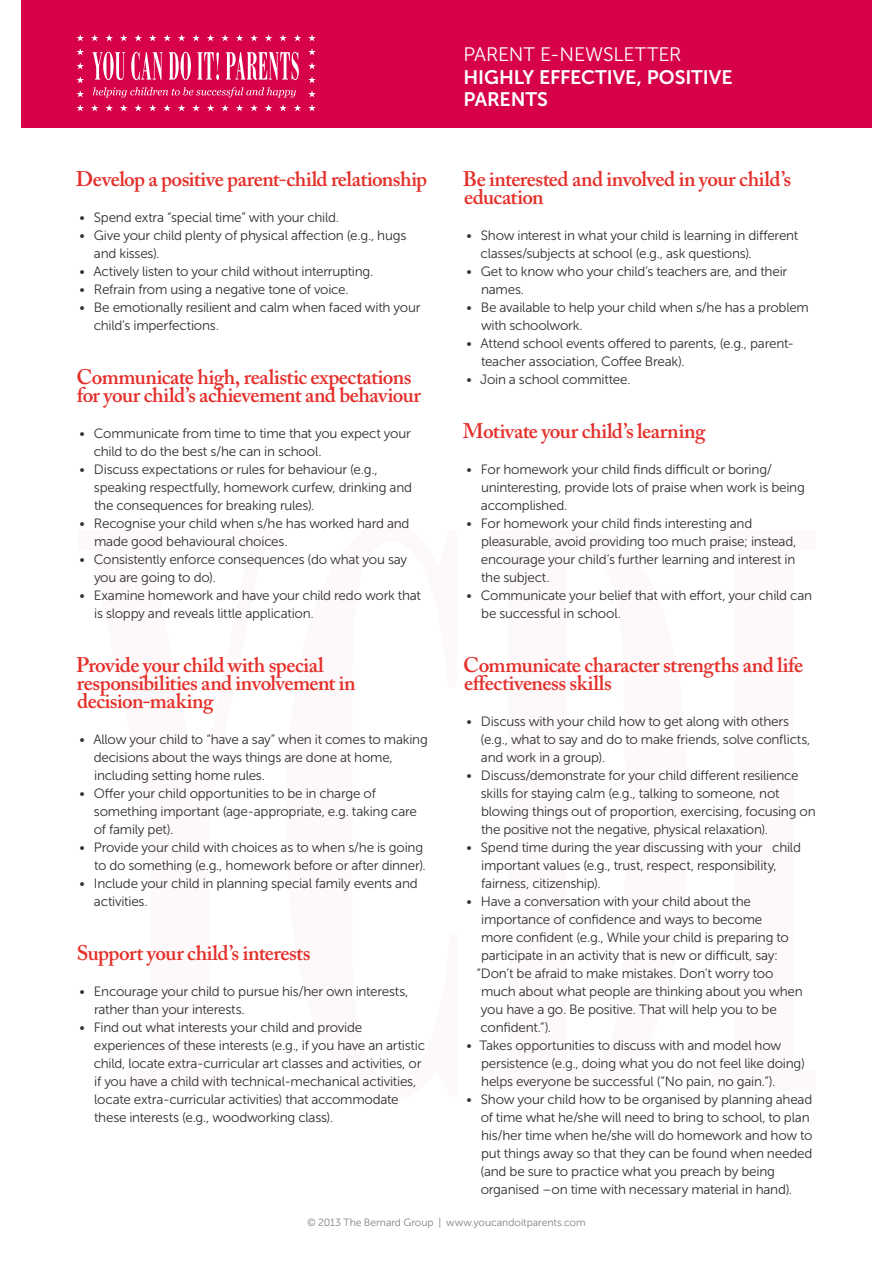
<style>
.page{position:relative;width:893px;height:1263px;background:#fff}
.page>*{position:absolute;margin:0;border:0;box-sizing:border-box;transform-origin:0 0}
.t1{font:600 21px/18px "Adobe Caslon Pro";letter-spacing:-.025em;color:#e52f2a}
.t2{font:19.5px/22.5px "Museo Sans 700";letter-spacing:-.005em;color:#fff}
.t3{font:19.5px "Museo Sans 300";letter-spacing:-.005em;color:#fff}
.t4{font:13.5px/18px "Museo Sans 300";letter-spacing:-.02em;color:#312f30}
.t5{font:10.5px "Museo Sans 300";letter-spacing:-.005em;color:#808285}
</style>
<div class="page">
<div style="left:21px;top:0;width:851px;height:128px;background:#d7004b"></div>
<svg style="left:93px;top:52px;width:32px;height:28px"></svg>
<svg style="left:131px;top:52px;width:32px;height:28px"></svg>
<svg style="left:169px;top:52px;width:22px;height:28px"></svg>
<svg style="left:197px;top:52px;width:22px;height:28px"></svg>
<svg style="left:226px;top:52px;width:73px;height:28px"></svg>
<svg style="left:91px;top:34px;width:7px;height:7px"></svg>
<svg style="left:77px;top:34px;width:7px;height:7px"></svg>
<svg style="left:91px;top:104px;width:7px;height:7px"></svg>
<svg style="left:106px;top:104px;width:7px;height:7px"></svg>
<svg style="left:120px;top:104px;width:7px;height:7px"></svg>
<svg style="left:163px;top:104px;width:8px;height:7px"></svg>
<svg style="left:178px;top:104px;width:7px;height:7px"></svg>
<svg style="left:134px;top:104px;width:8px;height:7px"></svg>
<svg style="left:149px;top:104px;width:7px;height:7px"></svg>
<svg style="left:192px;top:104px;width:8px;height:7px"></svg>
<svg style="left:77px;top:104px;width:7px;height:7px"></svg>
<svg style="left:308px;top:104px;width:8px;height:7px"></svg>
<svg style="left:308px;top:34px;width:8px;height:7px"></svg>
<svg style="left:77px;top:48px;width:7px;height:7px"></svg>
<svg style="left:308px;top:48px;width:8px;height:7px"></svg>
<svg style="left:77px;top:62px;width:7px;height:7px"></svg>
<svg style="left:308px;top:62px;width:8px;height:7px"></svg>
<svg style="left:77px;top:76px;width:7px;height:7px"></svg>
<svg style="left:308px;top:76px;width:8px;height:7px"></svg>
<svg style="left:77px;top:90px;width:7px;height:7px"></svg>
<svg style="left:308px;top:90px;width:8px;height:7px"></svg>
<svg style="left:106px;top:34px;width:7px;height:7px"></svg>
<svg style="left:120px;top:34px;width:7px;height:7px"></svg>
<svg style="left:163px;top:34px;width:8px;height:7px"></svg>
<svg style="left:178px;top:34px;width:7px;height:7px"></svg>
<svg style="left:134px;top:34px;width:8px;height:7px"></svg>
<svg style="left:149px;top:34px;width:7px;height:7px"></svg>
<svg style="left:192px;top:34px;width:8px;height:7px"></svg>
<svg style="left:207px;top:104px;width:7px;height:7px"></svg>
<svg style="left:221px;top:104px;width:8px;height:7px"></svg>
<svg style="left:265px;top:104px;width:7px;height:7px"></svg>
<svg style="left:279px;top:104px;width:8px;height:7px"></svg>
<svg style="left:236px;top:104px;width:7px;height:7px"></svg>
<svg style="left:250px;top:104px;width:8px;height:7px"></svg>
<svg style="left:294px;top:104px;width:7px;height:7px"></svg>
<svg style="left:207px;top:34px;width:7px;height:7px"></svg>
<svg style="left:221px;top:34px;width:8px;height:7px"></svg>
<svg style="left:265px;top:34px;width:7px;height:7px"></svg>
<svg style="left:279px;top:34px;width:8px;height:7px"></svg>
<svg style="left:236px;top:34px;width:7px;height:7px"></svg>
<svg style="left:250px;top:34px;width:8px;height:7px"></svg>
<svg style="left:294px;top:34px;width:7px;height:7px"></svg>
<svg style="left:93px;top:87px;width:203px;height:11px"></svg>
<p class="t1" style="left:76px;top:169px;width:353px">Develop a positive parent-child relationship</p>
<p class="t4" style="left:80px;top:208px;width:261px">• Spend extra “special time” with your child.</p>
<p class="t4" style="left:94px;top:226px;width:314px;text-indent:-14px">• Give your child plenty of physical affection (e.g., hugs and kisses).</p>
<p class="t4" style="left:80px;top:262px;width:295px">• Actively listen to your child without interrupting.</p>
<p class="t4" style="left:80px;top:280px;width:271px">• Refrain from using a negative tone of voice.</p>
<p class="t4" style="left:94px;top:298px;width:328px;text-indent:-14px">• Be emotionally resilient and calm when faced with your child’s imperfections.</p>
<p class="t1" style="left:76px;top:367px;width:346px">Communicate high, realistic expectations for your child’s achievement and behaviour</p>
<p class="t4" style="left:94px;top:424px;width:319px;text-indent:-14px">• Communicate from time to time that you expect your child to do the best s/he can in school.</p>
<p class="t4" style="left:94px;top:460px;width:320px;text-indent:-14px">• Discuss expectations or rules for behaviour (e.g., speaking respectfully, homework curfew, drinking and the consequences for breaking rules).</p>
<p class="t4" style="left:94px;top:514px;width:317px;text-indent:-14px">• Recognise your child when s/he has worked hard and made good behavioural choices.</p>
<p class="t4" style="left:94px;top:550px;width:315px;text-indent:-14px">• Consistently enforce consequences (do what you say you are going to do).</p>
<p class="t4" style="left:94px;top:586px;width:328px;text-indent:-15px">• Examine homework and have your child redo work that is sloppy and reveals little application.</p>
<p class="t1" style="left:76px;top:655px;width:281px">Provide your child with special responsibilities and involvement in decision-making</p>
<p class="t4" style="left:94px;top:730px;width:336px;text-indent:-14px">• Allow your child to “have a say” when it comes to making decisions about the ways things are done at home, including setting home rules.</p>
<p class="t4" style="left:94px;top:784px;width:325px;text-indent:-14px">• Offer your child opportunities to be in charge of something important (age-appropriate, e.g. taking care of family pet).</p>
<p class="t4" style="left:80px;top:838px;width:348px;text-align:right">• Provide your child with choices as to when s/he is going to do something (e.g., homework before or after dinner).</p>
<p class="t4" style="left:94px;top:874px;width:325px;text-indent:-14px">• Include your child in planning special family events and activities.</p>
<p class="t1" style="left:77px;top:943px;width:235px">Support your child’s interests</p>
<p class="t4" style="left:94px;top:982px;width:316px;text-indent:-14px">• Encourage your child to pursue his/her own interests, rather than your interests.</p>
<p class="t4" style="left:94px;top:1018px;width:333px;text-indent:-14px">• Find out what interests your child and provide experiences of these interests (e.g., if you have an artistic child, locate extra-curricular art classes and activities, or if you have a child with technical-mechanical activities, locate extra-curricular activities) that accommodate these interests (e.g., woodworking class).</p>
<h2 class="t3" style="left:463px;top:44px;width:219px">PARENT E-NEWSLETTER</h2>
<h2 class="t2" style="left:463px;top:66px;width:271px">HIGHLY EFFECTIVE, POSITIVE<br>PARENTS</h2>
<p class="t1" style="left:463px;top:169px;width:330px">Be interested and involved in your child’s education</p>
<p class="t4" style="left:481px;top:226px;width:319px;text-indent:-14px">• Show interest in what your child is learning in different classes/subjects at school (e.g., ask questions).</p>
<p class="t4" style="left:481px;top:262px;width:308px;text-indent:-14px">• Get to know who your child’s teachers are, and their names.</p>
<p class="t4" style="left:481px;top:298px;width:329px;text-indent:-14px">• Be available to help your child when s/he has a problem with schoolwork.</p>
<p class="t4" style="left:481px;top:334px;width:315px;text-indent:-14px">• Attend school events offered to parents, (e.g., parent&shy;teacher association, Coffee Break).</p>
<p class="t4" style="left:467px;top:370px;width:166px">• Join a school committee.</p>
<p class="t1" style="left:463px;top:421px;width:244px">Motivate your child’s learning</p>
<p class="t4" style="left:481px;top:460px;width:325px;text-indent:-14px">• For homework your child finds difficult or boring/ uninteresting, provide lots of praise when work is being accomplished.</p>
<p class="t4" style="left:481px;top:514px;width:317px;text-indent:-14px">• For homework your child finds interesting and pleasurable, avoid providing too much praise; instead, encourage your child’s further learning and interest in the subject.</p>
<p class="t4" style="left:481px;top:586px;width:332px;text-indent:-15px">• Communicate your belief that with effort, your child can be successful in school.</p>
<p class="t1" style="left:463px;top:655px;width:341px">Communicate character strengths and life effectiveness skills</p>
<p class="t4" style="left:481px;top:712px;width:331px;text-indent:-14px">• Discuss with your child how to get along with others (e.g., what to say and do to make friends, solve conflicts, and work in a group).</p>
<p class="t4" style="left:481px;top:766px;width:336px;text-indent:-14px">• Discuss/demonstrate for your child different resilience skills for staying calm (e.g., talking to someone, not blowing things out of proportion, exercising, focusing on the positive not the negative, physical relaxation).</p>
<p class="t4" style="left:481px;top:838px;width:321px;text-indent:-15px">• Spend time during the year discussing with your child important values (e.g., trust, respect, responsibility, fairness, citizenship).</p>
<p class="t4" style="left:467px;top:892px;width:286px">• Have a conversation with your child about the</p>
<p class="t4" style="left:481px;top:910px;width:283px">importance of confidence and ways to become</p>
<p class="t4" style="left:481px;top:928px;width:309px">more confident (e.g., While your child is preparing to</p>
<p class="t4" style="left:481px;top:946px;width:299px">participate in an activity that is new or difficult, say:</p>
<p class="t4" style="left:476px;top:964px;width:299px">“Don’t be afraid to make mistakes. Don’t worry too</p>
<p class="t4" style="left:481px;top:982px;width:323px">much about what people are thinking about you when</p>
<p class="t4" style="left:481px;top:1000px;width:297px">you have a go. Be positive. That will help you to be</p>
<p class="t4" style="left:481px;top:1018px;width:72px">confident.”).</p>
<p class="t4" style="left:481px;top:1036px;width:325px;text-indent:-14px">• Takes opportunities to discuss with and model how persistence (e.g., doing what you do not feel like doing) helps everyone be successful (“No pain, no gain.”).</p>
<p class="t4" style="left:481px;top:1090px;width:333px;text-indent:-14px">• Show your child how to be organised by planning ahead of time what he/she will need to bring to school, to plan his/her time when he/she will do homework and how to put things away so that they can be found when needed (and be sure to practice what you preach by being organised –on time with necessary material in hand).</p>
<p class="t5" style="left:307px;top:1217px;width:280px">© 2013 The Bernard Group | www.youcandoitparents.com</p>
</div>
